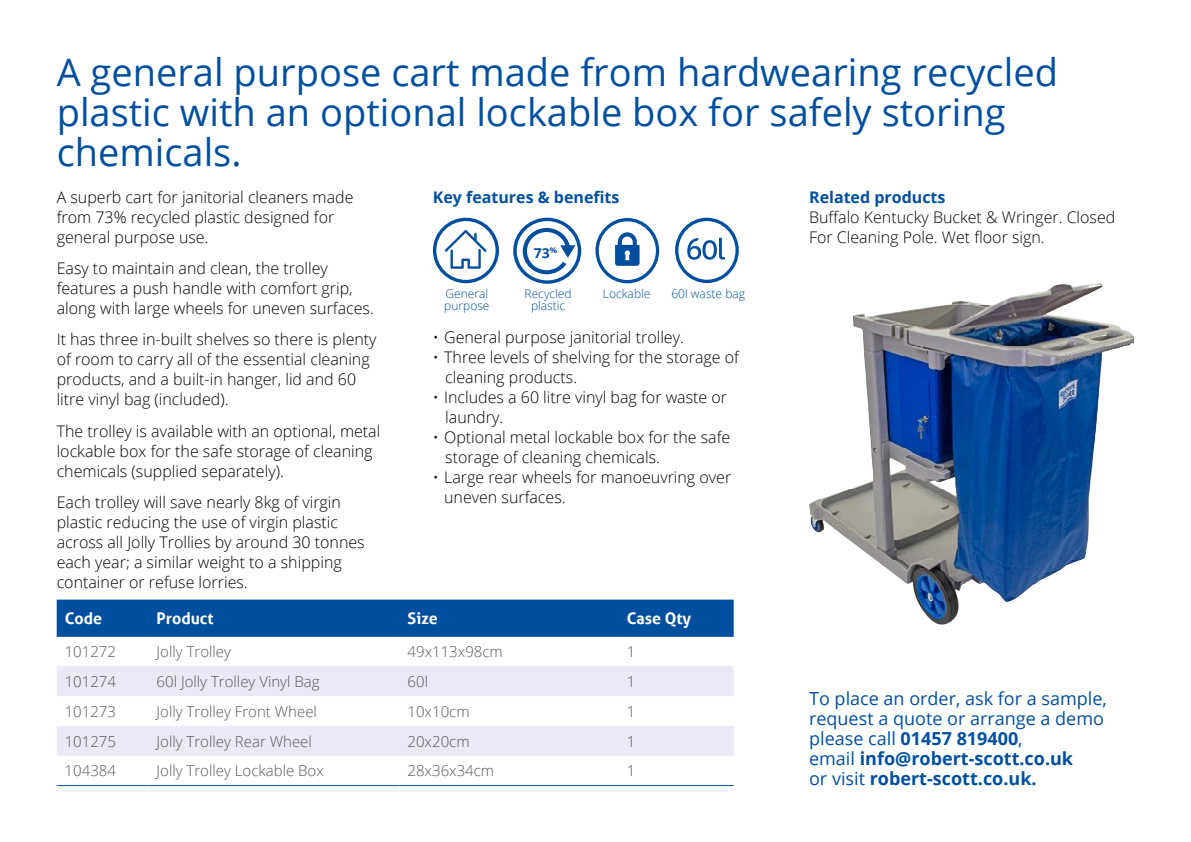
<style>
.page{position:relative;width:1191px;height:842px;background:#fff}
.page>*{position:absolute;margin:0;border:0;box-sizing:border-box;transform-origin:0 0}
.t1{font:38px/40px "Open Sans";color:#004f9f}
.t2{font:18px/20px "Open Sans";color:#004f9f}
.t3{font:300 16px/20px "Open Sans";color:#000}
.t4{font:700 16px "Open Sans";color:#004f9f}
.t5{font:700 16px "Aller";color:#fff}
.t6{font:300 15px "Open Sans";color:#575756}
.t7{font:700 13.6px "Open Sans";color:#004f9f}
.t8{font:300 12px "Open Sans";color:#004f9f}
.s1{font-weight:700}
</style>
<div class="page">
<div style="left:57px;top:600px;width:676px;height:36px;background:#004f9f"></div>
<svg style="left:57px;top:666px;width:676px;height:90px;fill:#eaeaf6"></svg>
<hr style="left:57px;top:636px;width:92px;height:1px;background:#004f9f">
<hr style="left:149px;top:636px;width:250px;height:1px;background:#004f9f">
<hr style="left:399px;top:636px;width:220px;height:1px;background:#004f9f">
<hr style="left:619px;top:636px;width:114px;height:1px;background:#004f9f">
<hr style="left:57px;top:785px;width:92px;height:1px;background:#004f9f">
<hr style="left:149px;top:785px;width:250px;height:1px;background:#004f9f">
<hr style="left:399px;top:785px;width:220px;height:1px;background:#004f9f">
<hr style="left:619px;top:785px;width:114px;height:1px;background:#004f9f">
<svg style="left:595px;top:218px;width:64px;height:65px"></svg>
<svg style="left:675px;top:218px;width:64px;height:65px"></svg>
<svg style="left:433px;top:218px;width:66px;height:65px"></svg>
<img style="left:809px;top:283px;width:325px;height:342px">
<svg style="left:513px;top:218px;width:68px;height:66px"></svg>
<h1 class="t1" style="left:57px;top:51px;width:1002px">A general purpose cart made from hardwearing recycled plastic with an optional lockable box for safely storing chemicals.</h1>
<p class="t4" style="left:433px;top:186px;width:188px">Key features &amp; benefits</p>
<p class="t3" style="left:57px;top:187px;width:298px">A superb cart for janitorial cleaners made from 73% recycled plastic designed for general purpose use.</p>
<p class="t3" style="left:57px;top:258px;width:319px">Easy to maintain and clean, the trolley features a push handle with comfort grip, along with large wheels for uneven surfaces.</p>
<p class="t3" style="left:57px;top:329px;width:321px">It has three in-built shelves so there is plenty of room to carry all of the essential cleaning products, and a built-in hanger, lid and 60 litre vinyl bag (included).</p>
<p class="t3" style="left:57px;top:421px;width:325px">The trolley is available with an optional, metal lockable box for the safe storage of cleaning chemicals (supplied separately).</p>
<p class="t3" style="left:57px;top:492px;width:309px">Each trolley will save nearly 8kg of virgin plastic reducing the use of virgin plastic across all Jolly Trollies by around 30 tonnes each year; a similar weight to a shipping container or refuse lorries.</p>
<p class="t4" style="left:809px;top:186px;width:138px">Related products</p>
<p class="t3" style="left:809px;top:207px;width:308px">Buffalo Kentucky Bucket &amp; Wringer. Closed<br>For Cleaning Pole. Wet floor sign.</p>
<p class="t7" style="left:534px;top:243px;width:25px">73<sup>%</sup></p>
<p class="t8" style="left:445px;top:285px;width:44px">General</p>
<p class="t8" style="left:671px;top:285px;width:75px">60l waste bag</p>
<p class="t8" style="left:444px;top:297px;width:47px">purpose</p>
<p class="t8" style="left:524px;top:285px;width:49px">Recycled</p>
<p class="t8" style="left:603px;top:286px;width:49px">Lockable</p>
<p class="t8" style="left:531px;top:297px;width:36px">plastic</p>
<p class="t3" style="left:433px;top:327px;width:252px">• General purpose janitorial trolley.</p>
<p class="t3" style="left:445px;top:347px;width:295px;text-indent:-12px">• Three levels of shelving for the storage of cleaning products.</p>
<p class="t3" style="left:445px;top:387px;width:283px;text-indent:-12px">• Includes a 60 litre vinyl bag for waste or laundry.</p>
<p class="t3" style="left:445px;top:427px;width:286px;text-indent:-12px">• Optional metal lockable box for the safe storage of cleaning chemicals.</p>
<p class="t3" style="left:444px;top:467px;width:288px;text-indent:-11px">• Large rear wheels for manoeuvring over uneven surfaces.</p>
<p class="t5" style="left:65px;top:608px;width:39px">Code</p>
<p class="t5" style="left:157px;top:608px;width:59px">Product</p>
<p class="t5" style="left:407px;top:608px;width:32px">Size</p>
<p class="t5" style="left:627px;top:608px;width:66px">Case Qty</p>
<p class="t6" style="left:65px;top:641px;width:53px">101272</p>
<p class="t6" style="left:157px;top:641px;width:76px">Jolly Trolley</p>
<p class="t6" style="left:407px;top:641px;width:97px">49x113x98cm</p>
<p class="t6" style="left:627px;top:641px;width:10px">1</p>
<p class="t6" style="left:65px;top:671px;width:53px">101274</p>
<p class="t6" style="left:157px;top:671px;width:165px">60l Jolly Trolley Vinyl Bag</p>
<p class="t6" style="left:407px;top:671px;width:22px">60l</p>
<p class="t6" style="left:627px;top:671px;width:10px">1</p>
<p class="t6" style="left:65px;top:701px;width:53px">101273</p>
<p class="t6" style="left:157px;top:701px;width:162px">Jolly Trolley Front Wheel</p>
<p class="t6" style="left:407px;top:701px;width:64px">10x10cm</p>
<p class="t6" style="left:627px;top:701px;width:10px">1</p>
<p class="t6" style="left:65px;top:731px;width:53px">101275</p>
<p class="t6" style="left:156px;top:731px;width:157px">Jolly Trolley Rear Wheel</p>
<p class="t6" style="left:407px;top:731px;width:64px">20x20cm</p>
<p class="t6" style="left:627px;top:731px;width:10px">1</p>
<p class="t6" style="left:65px;top:761px;width:53px">104384</p>
<p class="t6" style="left:156px;top:761px;width:169px">Jolly Trolley Lockable Box</p>
<p class="t6" style="left:407px;top:761px;width:88px">28x36x34cm</p>
<p class="t6" style="left:627px;top:761px;width:10px">1</p>
<p class="t2" style="left:809px;top:688px;width:299px">To place an order, ask for a sample, request a quote or arrange a demo please call <span class="s1">01457 819400</span>,<br>email <span class="s1">info@robert-scott.co.uk<br></span>or visit <span class="s1">robert-scott.co.uk.</span></p>
</div>
